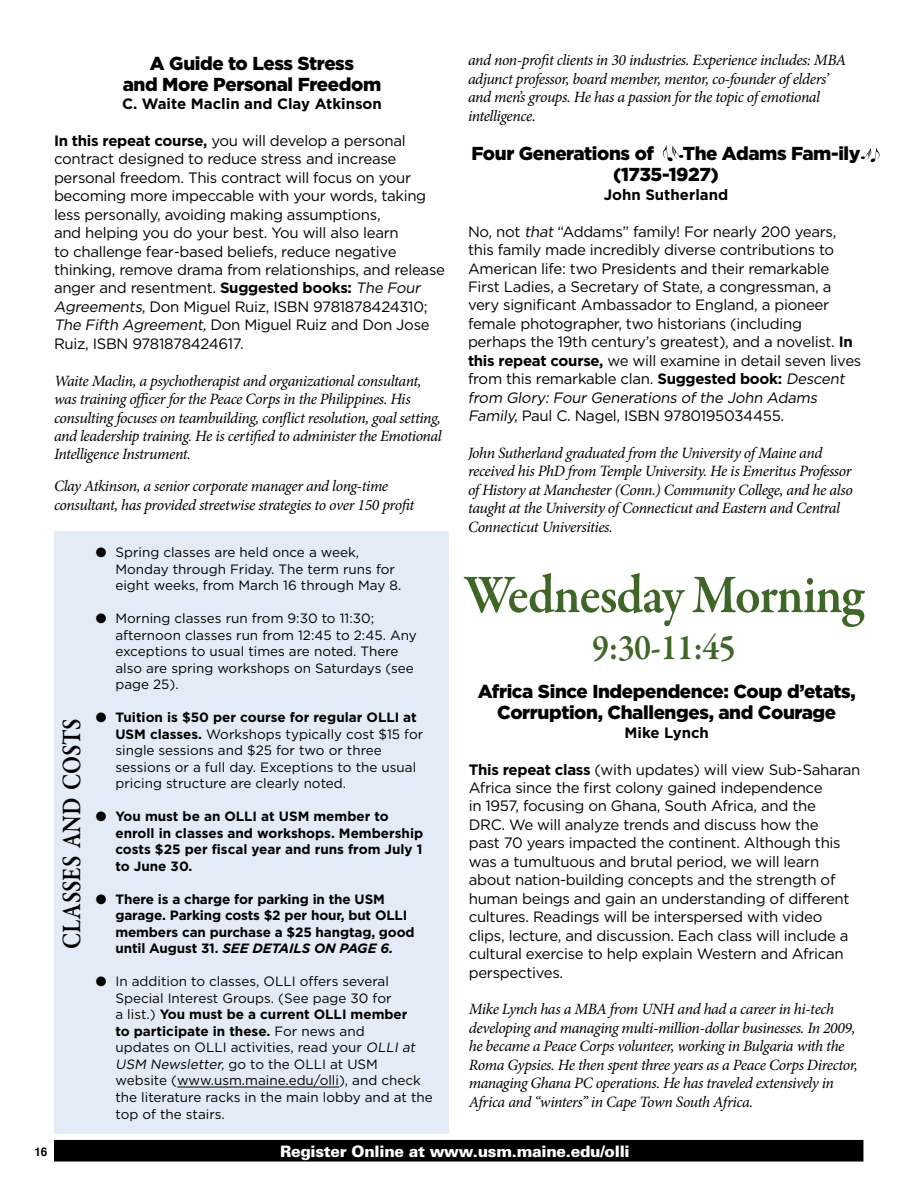
<style>
.page{position:relative;width:918px;height:1188px;background:#fff}
.page>*{position:absolute;margin:0;border:0;box-sizing:border-box;transform-origin:0 0}
.t1{font:600 55.35px "Garamond Premr Pro";letter-spacing:-.025em;color:#3f6527;scale:.93 1}
.t2{font:600 36.9px "Garamond Premr Pro";color:#3f6527;scale:.93 1}
.t3{font:600 27px "Garamond Premr Pro";letter-spacing:-.01em;color:#000;scale:.85 1}
.t4{font:900 18.75px/21px "Gotham";letter-spacing:-.02em;color:#000;text-align:center}
.t5{font:italic 15.75px/18.5px "Minion Pro";letter-spacing:-.03em;color:#000}
.t6{font:900 15.75px "Univers";letter-spacing:-.02em;color:#fff}
.t7{font:15px/18.5px "Gotham";letter-spacing:-.02em;color:#000}
.t8{font:700 15px "Gotham";color:#000}
.t9{font:13.5px/16.5px "Gotham";color:#000}
.t10{font:700 13.5px/16.5px "Gotham";letter-spacing:-.01em;color:#000}
.t11{font:700 12px "Helvetica";color:#000}
.s1{font-weight:700}
.s2{font-style:italic}
</style>
<div class="page">
<div style="left:55px;top:1141px;width:808px;height:20px;background:#000"></div>
<div style="left:54px;top:1140px;width:809px;height:22px;border:2px solid #000"></div>
<div style="left:55px;top:532px;width:394px;height:602px;background:#e2ebf6"></div>
<hr style="left:177px;top:1087px;width:162px;height:1px;background:#000">
<div style="left:27px;top:1138px;width:29px;height:27px;background:#fff"></div>
<svg style="left:861px;top:148px;width:19px;height:14px"></svg>
<svg style="left:663px;top:145px;width:20px;height:16px"></svg>
<p class="t4" style="left:123px;top:52px;width:260px">A Guide to Less Stress<br>and More Personal Freedom</p>
<p class="t8" style="left:122px;top:95px;width:261px">C. Waite Maclin and Clay Atkinson</p>
<p class="t7" style="left:54px;top:131px;width:393px"><span class="s1">In this repeat course,</span> you will develop a personal contract designed to reduce stress and increase personal freedom. This contract will focus on your becoming more impeccable with your words, taking less personally, avoiding making assumptions,<br>and helping you do your best. You will also learn<br>to challenge fear-based beliefs, reduce negative thinking, remove drama from relationships, and release anger and resentment. <span class="s1">Suggested books:</span> <span class="s2">The Four Agreements,</span> Don Miguel Ruiz, ISBN 9781878424310; <span class="s2">The Fifth Agreement,</span> Don Miguel Ruiz and Don Jose Ruiz, ISBN 9781878424617.</p>
<p class="t5" style="left:54px;top:371px;width:389px">Waite Maclin, a psychotherapist and organizational consultant, was training officer for the Peace Corps in the Philippines. His consulting focuses on teambuilding, conflict resolution, goal setting, and leadership training. He is certified to administer the Emotional Intelligence Instrument.</p>
<p class="t5" style="left:54px;top:477px;width:362px">Clay Atkinson, a senior corporate manager and long-time consultant, has provided streetwise strategies to over 150 profit</p>
<h3 class="t3" style="left:55px;top:949px;width:273px;rotate:-90deg">CLASSES AND COSTS</h3>
<p class="t9" style="left:115px;top:544px;width:287px;text-indent:-19px">● Spring classes are held once a week,<br>Monday through Friday. The term runs for eight weeks, from March 16 through May 8.</p>
<p class="t9" style="left:115px;top:610px;width:303px;text-indent:-19px">● Morning classes run from 9:30 to 11:30; afternoon classes run from 12:45 to 2:45. Any exceptions to usual times are noted. There also are spring workshops on Saturdays (see page 25).</p>
<p class="t9" style="left:115px;top:709px;width:309px;text-indent:-19px">● <span class="s1">Tuition is $50 per course for regular OLLI at USM classes.</span> Workshops typically cost $15 for single sessions and $25 for two or three sessions or a full day. Exceptions to the usual pricing structure are clearly noted.</p>
<p class="t10" style="left:115px;top:808px;width:309px;text-indent:-19px">● You must be an OLLI at USM member to enroll in classes and workshops. Membership costs $25 per fiscal year and runs from July 1 to June 30.</p>
<p class="t10" style="left:115px;top:890px;width:301px;text-indent:-19px">● There is a charge for parking in the USM garage. Parking costs $2 per hour, but OLLI members can purchase a $25 hangtag, good until August 31. <span class="s2">SEE DETAILS ON PAGE 6.</span></p>
<p class="t9" style="left:115px;top:973px;width:319px;text-indent:-19px">● In addition to classes, OLLI offers several Special Interest Groups. (See page 30 for<br>a list.) <span class="s1">You must be a current OLLI member<br>to participate in these.</span> For news and<br>updates on OLLI activities, read your <span class="s2">OLLI at USM Newsletter,</span> g o to t h e O L L I a t U S M website (www.usm.maine.edu/olli), and check the literature racks in the main lobby and at the top of the stairs.</p>
<p class="t5" style="left:468px;top:51px;width:380px">and non-profit clients in 30 industries. Experience includes: MBA adjunct professor, board member, mentor, co-founder of elders’ and men’s groups. He has a passion for the topic of emotional intelligence.</p>
<p class="t4" style="left:471px;top:143px;width:184px">Four Generations of</p>
<p class="t4" style="left:613px;top:143px;width:249px;text-align:left;text-indent:70px">The Adams Fam-ily (1735-1927)</p>
<p class="t8" style="left:604px;top:186px;width:126px">John Sutherland</p>
<p class="t7" style="left:468px;top:222px;width:395px">No, not <span class="s2">that</span> “Addams” family! For nearly 200 years, this family made incredibly diverse contributions to American life: two Presidents and their remarkable First Ladies, a Secretary of State, a congressman, a very significant Ambassador to England, a pioneer female photographer, two historians (including perhaps the 19th century’s greatest), and a novelist. <span class="s1">In this repeat course,</span> we will examine in detail seven lives from this remarkable clan. <span class="s1">Suggested book:</span> <span class="s2">Descent from Glory: Four Generations of the John Adams Family,</span> Paul C. Nagel, ISBN 9780195034455.</p>
<p class="t5" style="left:468px;top:444px;width:386px">John Sutherland graduated from the University of Maine and received his PhD from Temple University. He is Emeritus Professor of History at Manchester (Conn.) Community College, and he also taught at the University of Connecticut and Eastern and Central Connecticut Universities.</p>
<h1 class="t1" style="left:464px;top:561px;width:432px">Wednesday Morning</h1>
<h2 class="t2" style="left:592px;top:625px;width:156px">9:30-11:45</h2>
<p class="t4" style="left:478px;top:681px;width:380px">Africa Since Independence: Coup d’etats,<br>Corruption, Challenges, and Courage</p>
<p class="t8" style="left:625px;top:724px;width:86px">Mike Lynch</p>
<p class="t7" style="left:469px;top:760px;width:393px"><span class="s1">This repeat class</span> (with updates) will view Sub-Saharan Africa since the first colony gained independence<br>in 1957, focusing on Ghana, South Africa, and the<br>DRC. We will analyze trends and discuss how the<br>past 70 years impacted the continent. Although this was a tumultuous and brutal period, we will learn about nation-building concepts and the strength of human beings and gain an understanding of different cultures. Readings will be interspersed with video clips, lecture, and discussion. Each class will include a cultural exercise to help explain Western and African perspectives.</p>
<p class="t5" style="left:469px;top:1000px;width:391px">Mike Lynch has a MBA from UNH and had a career in hi-tech developing and managing multi-million-dollar businesses. In 2009, he became a Peace Corps volunteer, working in Bulgaria with the Roma Gypsies. He then spent three years as a Peace Corps Director, managing Ghana PC operations. He has traveled extensively in Africa and “winters” in Cape Town South Africa.</p>
<p class="t11" style="left:35px;top:1142px;width:14px">16</p>
<p class="t6" style="left:280px;top:1141px;width:351px">Register Online at www.usm.maine.edu/olli</p>
</div>
